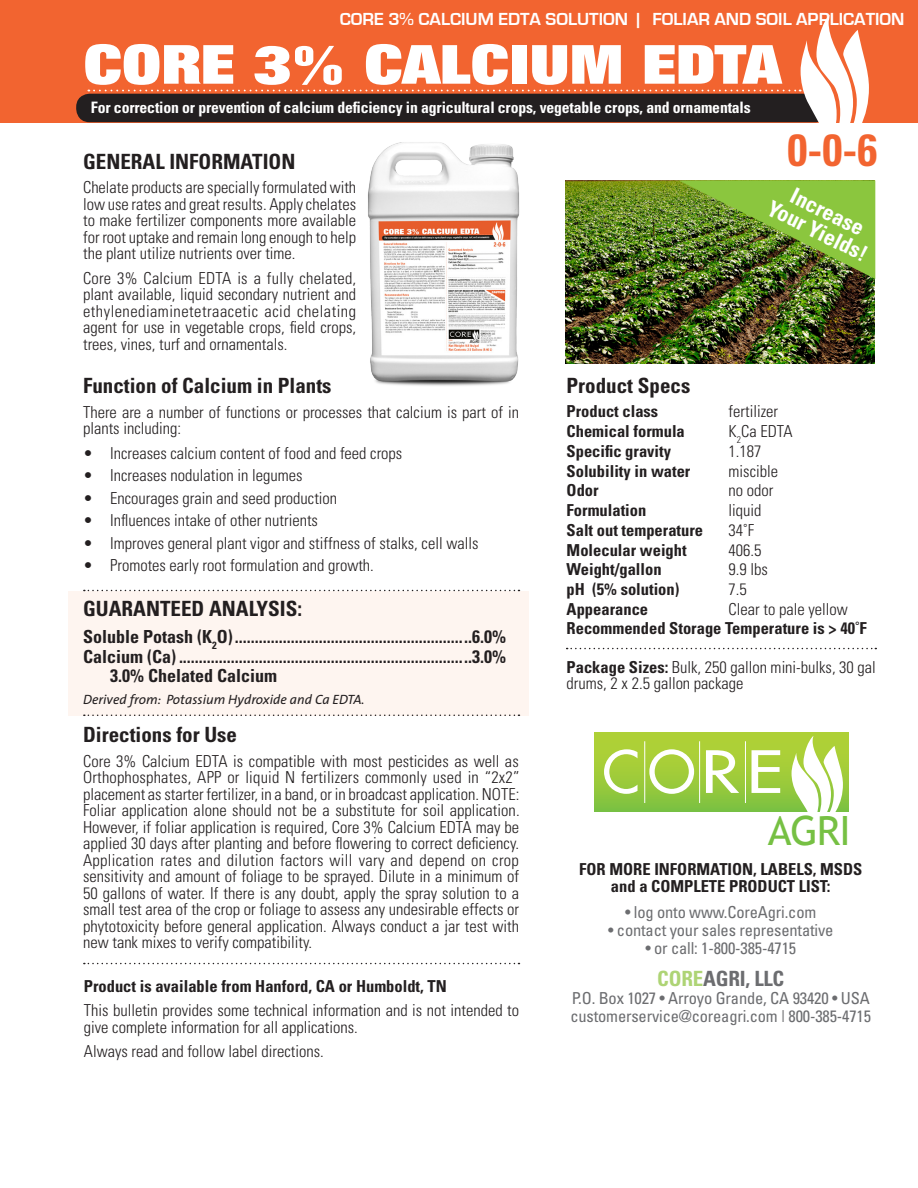
<style>
.page{position:relative;width:918px;height:1188px;background:#fff}
.page>*{position:absolute;margin:0;border:0;box-sizing:border-box;transform-origin:0 0}
.t1{font:56.7px "Futura";color:#fff}
.Product_Header{font:800 54px "Folio";letter-spacing:-.01em;color:#fff}
.assay{font:700 condensed 45px "Univers";color:#f26430}
.t2{font:40.35px "Trebuchet MS";color:#76c043}
.SUBHEAD{font:700 condensed 22.35px "Univers";color:#fff}
.SUBHEAD-2{font:700 condensed 21px "Univers";color:#231f20}
.Body_text{font:700 condensed 21px "Univers";color:#231f20}
.address{font:700 condensed 21px "Univers";letter-spacing:-.01em;color:#6c6d70}
.Guaranteed_Analysis{font:700 condensed 18px "Univers";color:#231f20}
.SUBHEAD-3{font:700 18px "Eurostile";color:#fff}
.Body_text-2{font:300 condensed 16.5px/16.5px "Univers";color:#231f20;text-align:justify}
.Body_text-3{font:700 condensed 16.5px "Univers";color:#231f20}
.address-2{font:condensed 16.5px/18px "Univers";letter-spacing:-.01em;color:#6c6d70}
.address_SUBHEAD{font:700 condensed 16.5px/16.5px "Univers";color:#231f20;text-align:center}
.Product_Description{font:700 condensed 15.75px "Univers";letter-spacing:-.01em;color:#fff}
.Small_Body_italic{font:italic 13.5px "The Sans";color:#231f20}
.s1{font-weight:700}
.s2{color:#aed475}
</style>
<div class="page">
<div style="left:68px;top:591px;width:461px;height:124px;background:#fef5f0"></div>
<img style="left:565px;top:181px;width:310px;height:182px">
<div style="left:0;top:0;width:918px;height:122px;background:#f26430"></div>
<div style="left:594px;top:733px;width:254px;height:78px;background:linear-gradient(to bottom,#b9d335,#84c340)"></div>
<hr style="left:644px;top:741px;width:1px;height:62px;background:#fff">
<hr style="left:699px;top:741px;width:1px;height:62px;background:#fff">
<hr style="left:745px;top:741px;width:1px;height:62px;background:#fff">
<svg style="left:792px;top:736px;width:51px;height:75px"></svg>
<svg style="left:88px;top:15px;width:781px;height:108px"></svg>
<svg style="left:84px;top:590px;width:435px;height:1px"></svg>
<svg style="left:84px;top:715px;width:435px;height:1px"></svg>
<img style="left:679px;top:180px;width:196px;height:99px">
<img style="left:368px;top:142px;width:152px;height:244px">
<svg style="left:567px;top:648px;width:309px;height:1px"></svg>
<svg style="left:84px;top:963px;width:435px;height:1px"></svg>
<p class="SUBHEAD-3" style="left:340px;top:10px;width:566px">CORE 3% CALCIUM EDTA SOLUTION | FOLIAR AND SOIL APPLICATION</p>
<p class="Product_Header" style="left:83px;top:34px;width:700px">CORE 3% CALCIUM EDTA</p>
<p class="Product_Description" style="left:91px;top:98px;width:661px">For correction or prevention of calcium deficiency in agricultural crops, vegetable crops, and ornamentals</p>
<p class="SUBHEAD-2" style="left:83px;top:148px;width:214px">GENERAL INFORMATION</p>
<p class="Body_text-2" style="left:83px;top:179px;width:275px">Chelate products are specially formulated with low use rates and great results. Apply chelates to make fertilizer components more available for root uptake and remain long enough to help the plant utilize nutrients over time.</p>
<p class="Body_text-2" style="left:83px;top:270px;width:275px">Core 3% Calcium EDTA is a fully chelated, plant available, liquid secondary nutrient and ethylenediaminetetraacetic acid chelating agent for use in vegetable crops, field crops, trees, vines, turf and ornamentals.</p>
<p class="SUBHEAD-2" style="left:83px;top:373px;width:250px">Function of Calcium in Plants</p>
<p class="Body_text-2" style="left:83px;top:403px;width:438px">There are a number of functions or processes that calcium is part of in plants including:</p>
<p class="Body_text-2" style="left:83px;top:445px;width:321px">• Increases calcium content of food and feed crops</p>
<p class="Body_text-2" style="left:83px;top:467px;width:221px">• Increases nodulation in legumes</p>
<p class="Body_text-2" style="left:83px;top:489px;width:256px">• Encourages grain and seed production</p>
<p class="Body_text-2" style="left:83px;top:512px;width:236px">• Influences intake of other nutrients</p>
<p class="Body_text-2" style="left:83px;top:534px;width:397px">• Improves general plant vigor and stiffness of stalks, cell walls</p>
<p class="Body_text-2" style="left:83px;top:557px;width:292px">• Promotes early root formulation and growth.</p>
<p class="SUBHEAD-2" style="left:83px;top:595px;width:220px">GUARANTEED ANALYSIS:</p>
<p class="Guaranteed_Analysis" style="left:83px;top:626px;width:424px">Soluble Potash (K<sub>2</sub>O)...........................................................6.0%</p>
<p class="Guaranteed_Analysis" style="left:83px;top:645px;width:424px">Calcium (Ca) .........................................................................3.0%</p>
<p class="Guaranteed_Analysis" style="left:110px;top:665px;width:169px">3.0% Chelated Calcium</p>
<p class="Small_Body_italic" style="left:83px;top:688px;width:283px">Derived from: Potassium Hydroxide and Ca EDTA.</p>
<p class="Body_text" style="left:83px;top:722px;width:155px">Directions for Use</p>
<p class="Body_text-2" style="left:83px;top:753px;width:438px">Core 3% Calcium EDTA is compatible with most pesticides as well as Orthophosphates, APP or liquid N fertilizers commonly used in “2x2” placement as starter fertilizer, in a band, or in broadcast application. NOTE:<br>Foliar application alone should not be a substitute for soil application.<br>However, if foliar application is required, Core 3% Calcium EDTA may be applied 30 days after planting and before flowering to correct deficiency.<br>Application rates and dilution factors will vary and depend on crop sensitivity and amount of foliage to be sprayed. Dilute in a minimum of 50 gallons of water. If there is any doubt, apply the spray solution to a small test area of the crop or foliage to assess any undesirable effects or phytotoxicity before general application. Always conduct a jar test with new tank mixes to verify compatibility.</p>
<p class="Body_text-3" style="left:84px;top:976px;width:364px">Product is available from Hanford, CA or Humboldt, TN</p>
<p class="Body_text-2" style="left:84px;top:1002px;width:437px">This bulletin provides some technical information and is not intended to give complete information for all applications.</p>
<p class="Body_text-2" style="left:84px;top:1043px;width:242px">Always read and follow label directions.</p>
<p class="assay" style="left:788px;top:123px;width:91px">0-0-6</p>
<p class="SUBHEAD" style="left:798px;top:182px;width:81px;rotate:26deg">Increase</p>
<p class="SUBHEAD" style="left:775px;top:195px;width:110px;rotate:26deg">Your Yields!</p>
<p class="SUBHEAD-2" style="left:567px;top:372px;width:125px">Product Specs</p>
<p class="Body_text-3" style="left:567px;top:401px;width:93px">Product class</p>
<p class="Body_text-2" style="left:729px;top:403px;width:51px">fertilizer</p>
<p class="Body_text-3" style="left:567px;top:421px;width:120px">Chemical formula</p>
<p class="Body_text-2" style="left:729px;top:423px;width:65px">K<sub>2</sub>Ca EDTA</p>
<p class="Body_text-3" style="left:567px;top:441px;width:106px">Specific gravity</p>
<p class="Body_text-2" style="left:729px;top:443px;width:34px">1.187</p>
<p class="Body_text-3" style="left:567px;top:461px;width:125px">Solubility in water</p>
<p class="Body_text-2" style="left:729px;top:462px;width:51px">miscible</p>
<p class="Body_text-3" style="left:567px;top:480px;width:34px">Odor</p>
<p class="Body_text-2" style="left:729px;top:482px;width:46px">no odor</p>
<p class="Body_text-3" style="left:567px;top:500px;width:81px">Formulation</p>
<p class="Body_text-2" style="left:729px;top:502px;width:34px">liquid</p>
<p class="Body_text-3" style="left:567px;top:520px;width:138px">Salt out temperature</p>
<p class="Body_text-2" style="left:729px;top:522px;width:27px">34˚F</p>
<p class="Body_text-3" style="left:567px;top:540px;width:122px">Molecular weight</p>
<p class="Body_text-2" style="left:729px;top:541px;width:34px">406.5</p>
<p class="Body_text-3" style="left:567px;top:559px;width:96px">Weight/gallon</p>
<p class="Body_text-2" style="left:729px;top:561px;width:41px">9.9 lbs</p>
<p class="Body_text-3" style="left:567px;top:579px;width:114px">pH (5% solution)</p>
<p class="Body_text-2" style="left:729px;top:581px;width:20px">7.5</p>
<p class="Body_text-3" style="left:567px;top:599px;width:83px">Appearance</p>
<p class="Body_text-2" style="left:729px;top:600px;width:121px">Clear to pale yellow</p>
<p class="Body_text-3" style="left:567px;top:619px;width:302px">Recommended Storage Temperature is &gt; 40˚F</p>
<p class="Body_text-2" style="left:567px;top:658px;width:311px"><span class="s1">Package Sizes:</span> Bulk, 250 gallon mini-bulks, 30 gal drums, 2 x 2.5 gallon package</p>
<p class="t1" style="left:602px;top:735px;width:183px">CORE</p>
<p class="t2" style="left:768px;top:807px;width:84px">AGRI</p>
<p class="address_SUBHEAD" style="left:579px;top:861px;width:285px">FOR MORE INFORMATION, LABELS, MSDS and a COMPLETE PRODUCT LIST:</p>
<p class="address-2" style="left:625px;top:903px;width:193px">• log onto www.CoreAgri.com</p>
<p class="address-2" style="left:608px;top:921px;width:227px">• contact your sales representative</p>
<p class="address-2" style="left:645px;top:939px;width:152px">• or call: 1-800-385-4715</p>
<p class="address" style="left:657px;top:965px;width:128px"><span class="s2">CORE</span>AGRI, LLC</p>
<p class="address-2" style="left:570px;top:988px;width:302px">P.O. Box 1027 • Arroyo Grande, CA 93420 • USA customerservice@coreagri.com | 800-385-4715</p>
</div>
